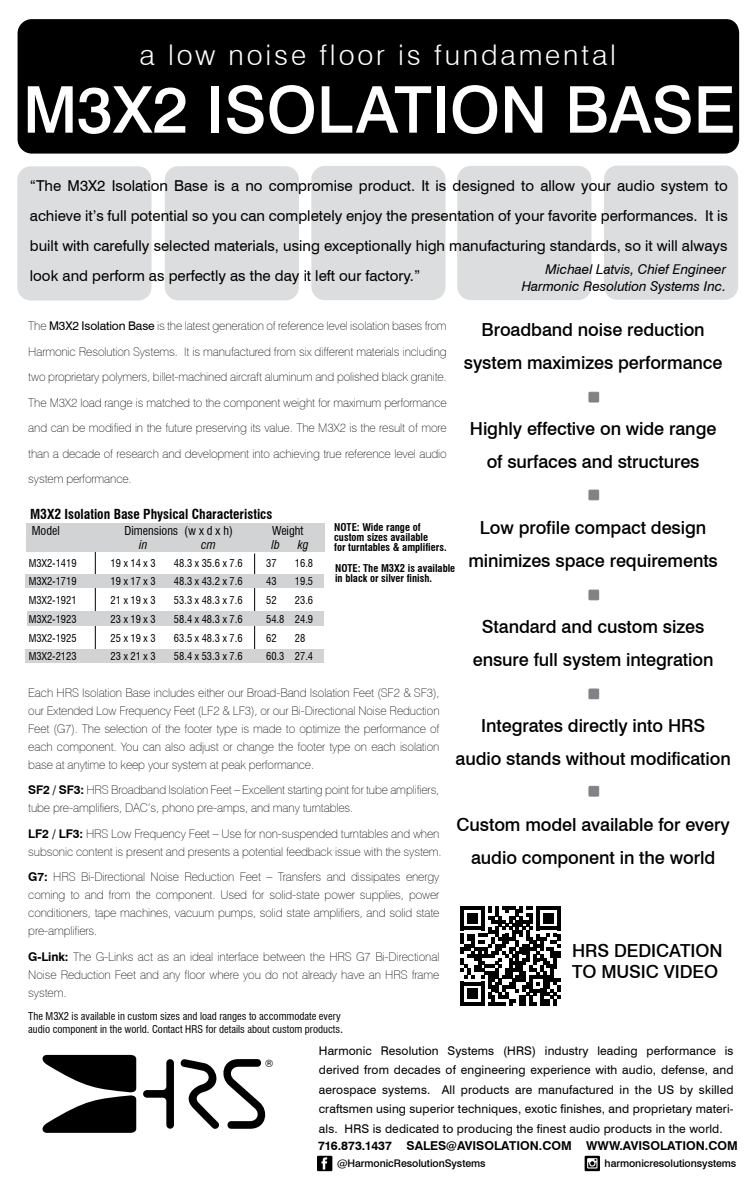
<style>
.page{position:relative;width:756px;height:1188px;background:#fff}
.page>*{position:absolute;margin:0;border:0;box-sizing:border-box;transform-origin:0 0}
.t1{font:500 64.5px "Swiss 721 BT";color:#fff}
.t2{font:300 28.5px "Swiss 721 BT";letter-spacing:.1em;color:#fff}
.t3{font:500 18px/33px "Swiss 721 BT";letter-spacing:-.005em;color:#000;text-align:center}
.t4{font:15px/30px "Swiss 721 BT";color:#000;text-align:justify}
.t5{font:italic 13.5px/16.5px "Swiss 721 BT";color:#000;text-align:right}
.t6{font:700 condensed 13.5px "Swiss 721 BT";color:#000}
.t7{font:700 12.3px "Swiss 721 BT";color:#000}
.t8{font:100 12px/18px "Swiss 721 BT";letter-spacing:-.01em;color:#000;text-align:justify}
.t9{font:12px/19.5px "Swiss 721 BT";letter-spacing:.01em;color:#000;text-align:justify}
.t10{font:condensed 12px "Swiss 721 BT";color:#000}
.t11{font:italic condensed 12px "Swiss 721 BT";color:#000}
.t12{font:condensed 10.5px/13.5px "Swiss 721 BT";color:#000}
.t13{font:700 condensed 10.5px/10.2px "Swiss 721 BT";color:#000}
.t14{font:500 10.5px "Swiss 721 BT";letter-spacing:-.005em;color:#000}
.t15{font:10.05px "Helvetica";color:#000}
.s1{font-weight:400}
.s2{font-weight:700}
.s3{font-size:12px}
.s4{font-size:10.65px}
</style>
<div class="page">
<div style="left:17px;top:19px;width:723px;height:135px;background:#000"></div>
<div style="left:17px;top:166px;width:135px;height:135px;background:#dcddde;border-radius:13px"></div>
<div style="left:165px;top:166px;width:134px;height:134px;background:#dcddde;border-radius:13px"></div>
<div style="left:311px;top:166px;width:135px;height:134px;background:#dcddde;border-radius:13px"></div>
<div style="left:457px;top:166px;width:134px;height:134px;background:#dcddde;border-radius:13px"></div>
<div style="left:604px;top:166px;width:134px;height:134px;background:#dcddde;border-radius:13px"></div>
<div style="left:589px;top:392px;width:10px;height:10px;background:#808285"></div>
<div style="left:589px;top:392px;width:10px;height:10px;border:1px solid #808285"></div>
<div style="left:589px;top:490px;width:10px;height:10px;background:#808285"></div>
<div style="left:589px;top:490px;width:10px;height:10px;border:1px solid #808285"></div>
<div style="left:589px;top:590px;width:10px;height:10px;background:#808285"></div>
<div style="left:589px;top:590px;width:10px;height:10px;border:1px solid #808285"></div>
<div style="left:589px;top:689px;width:10px;height:10px;background:#808285"></div>
<div style="left:589px;top:689px;width:10px;height:10px;border:1px solid #808285"></div>
<div style="left:589px;top:786px;width:10px;height:10px;background:#808285"></div>
<div style="left:589px;top:786px;width:10px;height:10px;border:1px solid #808285"></div>
<svg style="left:317px;top:1156px;width:15px;height:15px"></svg>
<svg style="left:585px;top:1156px;width:15px;height:15px"></svg>
<svg style="left:143px;top:1059px;width:123px;height:70px"></svg>
<svg style="left:42px;top:1055px;width:94px;height:78px"></svg>
<hr style="left:95px;top:543px;width:1px;height:107px;background:#000">
<hr style="left:254px;top:554px;width:1px;height:106px;background:#000">
<div style="left:26px;top:523px;width:298px;height:28px;background:#d1d3d4"></div>
<div style="left:27px;top:611px;width:297px;height:14px;background:#d1d3d4"></div>
<div style="left:25px;top:649px;width:299px;height:13px;background:#d1d3d4"></div>
<div style="left:26px;top:575px;width:298px;height:13px;background:#d1d3d4"></div>
<svg style="left:461px;top:906px;width:100px;height:100px"></svg>
<h2 class="t2" style="left:140px;top:38px;width:478px">a low noise floor is fundamental</h2>
<h1 class="t1" style="left:23px;top:71px;width:714px">M3X2 ISOLATION BASE</h1>
<p class="t4" style="left:30px;top:171px;width:699px">“The M3X2 Isolation Base is a no compromise product. It is designed to allow your audio system to achieve it’s full potential so you can completely enjoy the presentation of your favorite performances. It is built with carefully selected materials, using exceptionally high manufacturing standards, so it will always look and perform as perfectly as the day it left our factory.”</p>
<p class="t5" style="left:522px;top:261px;width:206px">Michael Latvis, Chief Engineer<br>Harmonic Resolution Systems Inc.</p>
<h3 class="t3" style="left:464px;top:313px;width:260px">Broadband noise reduction system maximizes performance</h3>
<p class="t8" style="left:28px;top:313px;width:420px;line-height:25.5px">The <span class="s1">M3X2 Isolation Base</span> is the latest generation of reference level isolation bases from Harmonic Resolution Systems. It is manufactured from six different materials including two proprietary polymers, billet-machined aircraft aluminum and polished black granite.<br>The M3X2 load range is matched to the component weight for maximum performance and can be modified in the future preserving its value. The M3X2 is the result of more than a decade of research and development into achieving true reference level audio system performance.</p>
<h3 class="t3" style="left:470px;top:412px;width:248px">Highly effective on wide range of surfaces and structures</h3>
<p class="t6" style="left:30px;top:506px;width:244px">M3X2 Isolation Base Physical Characteristics</p>
<p class="t12" style="left:29px;top:556px;width:49px">M3X2-1419</p>
<p class="t12" style="left:111px;top:556px;width:47px">19 x 14 x 3</p>
<p class="t12" style="left:174px;top:556px;width:70px">48.3 x 35.6 x 7.6</p>
<p class="t12" style="left:266px;top:556px;width:12px">37</p>
<p class="t12" style="left:295px;top:556px;width:20px">16.8</p>
<p class="t12" style="left:29px;top:575px;width:49px">M3X2-1719</p>
<p class="t12" style="left:111px;top:575px;width:47px">19 x 17 x 3</p>
<p class="t12" style="left:174px;top:575px;width:70px">48.3 x 43.2 x 7.6</p>
<p class="t12" style="left:266px;top:575px;width:12px">43</p>
<p class="t12" style="left:295px;top:575px;width:20px">19.5</p>
<p class="t12" style="left:29px;top:594px;width:49px">M3X2-1921</p>
<p class="t12" style="left:111px;top:594px;width:47px">21 x 19 x 3</p>
<p class="t12" style="left:174px;top:594px;width:70px">53.3 x 48.3 x 7.6</p>
<p class="t12" style="left:266px;top:594px;width:12px">52</p>
<p class="t12" style="left:295px;top:594px;width:20px">23.6</p>
<p class="t12" style="left:29px;top:612px;width:49px">M3X2-1923</p>
<p class="t12" style="left:111px;top:612px;width:47px">23 x 19 x 3</p>
<p class="t12" style="left:174px;top:612px;width:70px">58.4 x 48.3 x 7.6</p>
<p class="t12" style="left:266px;top:612px;width:49px">54.8 24.9</p>
<p class="t12" style="left:29px;top:631px;width:49px">M3X2-1925</p>
<p class="t12" style="left:111px;top:631px;width:47px">25 x 19 x 3</p>
<p class="t12" style="left:174px;top:631px;width:70px">63.5 x 48.3 x 7.6</p>
<p class="t12" style="left:266px;top:631px;width:12px">62</p>
<p class="t12" style="left:295px;top:631px;width:12px">28</p>
<p class="t12" style="left:29px;top:650px;width:49px">M3X2-2123</p>
<p class="t12" style="left:111px;top:650px;width:47px">23 x 21 x 3</p>
<p class="t12" style="left:174px;top:650px;width:70px">58.4 x 53.3 x 7.6</p>
<p class="t12" style="left:266px;top:650px;width:49px">60.3 27.4</p>
<p class="t10" style="left:32px;top:524px;width:29px">Model</p>
<p class="t10" style="left:125px;top:524px;width:110px">Dimensions (w x d x h)</p>
<p class="t10" style="left:272px;top:524px;width:33px">Weight</p>
<p class="t11" style="left:139px;top:537px;width:10px">in</p>
<p class="t11" style="left:201px;top:537px;width:16px">cm</p>
<p class="t11" style="left:272px;top:537px;width:10px">lb</p>
<p class="t11" style="left:298px;top:537px;width:12px">kg</p>
<p class="t13" style="left:334px;top:522px;width:114px">NOTE: Wide range of custom sizes available<br>for turntables &amp; amplifiers.</p>
<p class="t13" style="left:335px;top:563px;width:122px">NOTE: The M3X2 is available in black or silver finish.</p>
<h3 class="t3" style="left:468px;top:511px;width:251px">Low profile compact design minimizes space requirements</h3>
<h3 class="t3" style="left:473px;top:610px;width:242px">Standard and custom sizes ensure full system integration</h3>
<p class="t8" style="left:28px;top:683px;width:413px">Each HRS Isolation Base includes either our Broad-Band Isolation Feet (SF2 &amp; SF3), our Extended Low Frequency Feet (LF2 &amp; LF3), or our Bi-Directional Noise Reduction Feet (G7). The selection of the footer type is made to optimize the performance of each component. You can also adjust or change the footer type on each isolation base at anytime to keep your system at peak performance.</p>
<p class="t8" style="left:28px;top:781px;width:413px"><span class="s2">SF2 / SF3:</span> HRS Broadband Isolation Feet – Excellent starting point for tube amplifiers, tube pre-amplifiers, DAC’s, phono pre-amps, and many turntables.</p>
<p class="t8" style="left:28px;top:824px;width:415px"><span class="s2">LF2 / LF3:</span> HRS Low Frequency Feet – Use for non-suspended turntables and when subsonic content is present and presents a potential feedback issue with the system.</p>
<p class="t8" style="left:28px;top:868px;width:413px"><span class="s2">G7:</span> HRS Bi-Directional Noise Reduction Feet – Transfers and dissipates energy coming to and from the component. Used for solid-state power supplies, power conditioners, tape machines, vacuum pumps, solid state amplifiers, and solid state pre-amplifiers.</p>
<p class="t8" style="left:28px;top:947px;width:413px"><span class="s2">G-Link:</span> The G-Links act as an ideal interface between the HRS G7 Bi-Directional Noise Reduction Feet and any floor where you do not already have an HRS frame system.</p>
<p class="t12" style="left:28px;top:1009px;width:316px">The M3X2 is available in custom sizes and load ranges to accommodate every audio component in the world. Contact HRS for details about custom products<span class="s3">.</span></p>
<h3 class="t3" style="left:456px;top:709px;width:277px">Integrates directly into HRS<br>audio stands without modification</h3>
<h3 class="t3" style="left:457px;top:808px;width:275px">Custom model available for every audio component in the world</h3>
<h3 class="t3" style="left:572px;top:940px;width:152px;line-height:21px;text-align:left">HRS DEDICATION<br>TO MUSIC VIDEO</h3>
<p class="t15" style="left:266px;top:1056px;width:9px">®</p>
<p class="t9" style="left:319px;top:1041px;width:416px">Harmonic Resolution Systems (HRS) industry leading performance is derived from decades of engineering experience with audio, defense, and aerospace systems. All products are manufactured in the US by skilled craftsmen using superior techniques, exotic finishes, and proprietary materi&shy;als. HRS is dedicated to producing the finest audio products in the world.</p>
<p class="t7" style="left:318px;top:1138px;width:421px">716.873.1437 SALES<span class="s4">@</span>AVISOLATION.COM WWW.AVISOLATION.COM</p>
<p class="t14" style="left:337px;top:1156px;width:150px">@HarmonicResolutionSystems</p>
<p class="t14" style="left:605px;top:1156px;width:133px">harmonicresolutionsystems</p>
</div>
